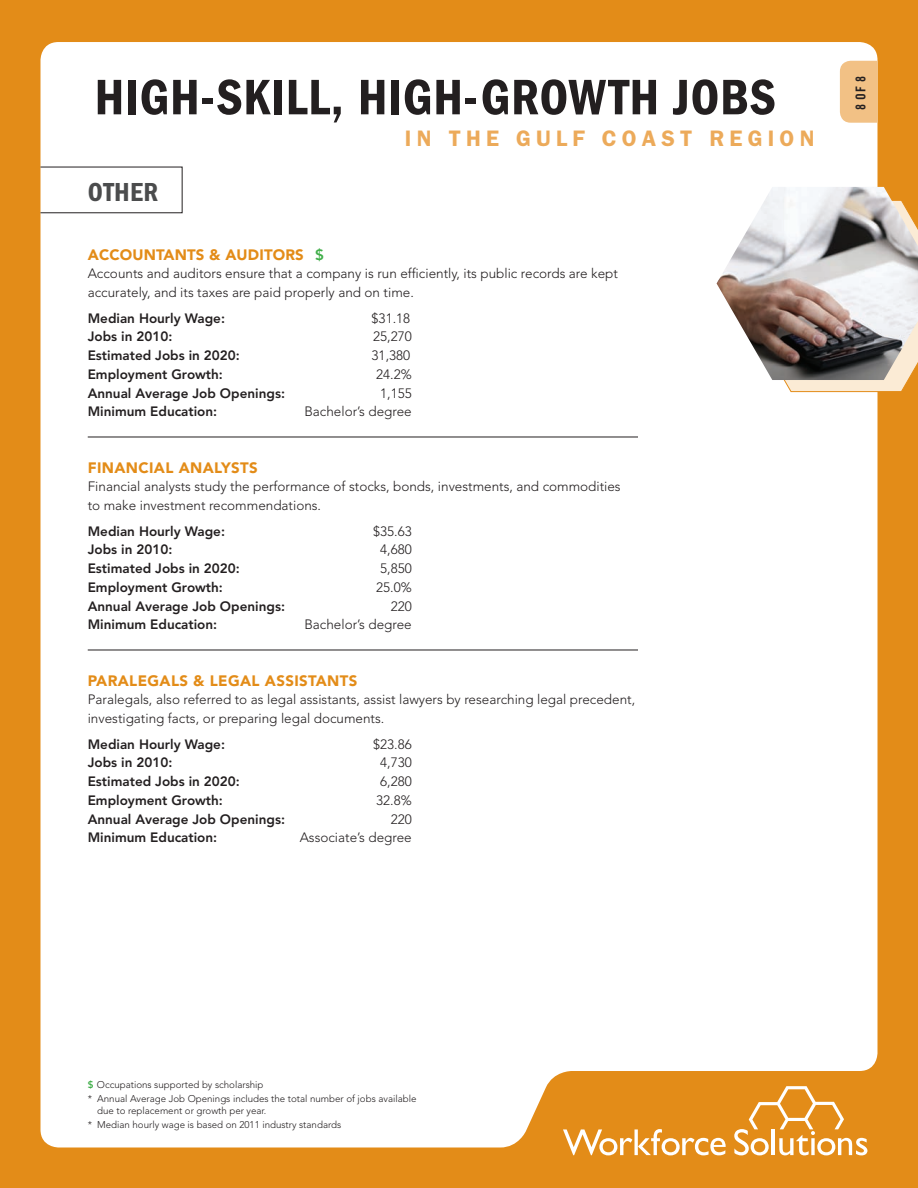
<style>
.page{position:relative;width:918px;height:1188px;background:#e38c18}
.page>*{position:absolute;margin:0;border:0;box-sizing:border-box;transform-origin:0 0}
.t1{font:600 condensed 51.6px "Franklin Gothic";letter-spacing:.01em;color:#231f20}
.t2{font:600 condensed 27px "Franklin Gothic";color:#4b4c4d}
.t3{font:600 22.5px "Franklin Gothic";letter-spacing:.23em;color:#ecaa5a}
.t4{font:900 15px "Avenir";letter-spacing:.025em;color:#e38c18}
.t5{font:300 13.5px/18.8px "Avenir";color:#231f20}
.t6{font:800 13.5px "Avenir";color:#231f20}
.t7{font:13.5px "Trade Gothic Bold Cond Twenty";color:#231f20}
.t8{font:300 9.75px/13.8px "Avenir";color:#231f20}
.s1{font-weight:800;color:#40ae49}
</style>
<div class="page">
<div style="left:40px;top:42px;width:838px;height:1106px;background:#fff"></div>
<div style="left:840px;top:61px;width:38px;height:62px;background:#f2c185"></div>
<svg style="left:563px;top:1129px;width:163px;height:26px"></svg>
<svg style="left:734px;top:1086px;width:133px;height:69px"></svg>
<svg style="left:735px;top:380px;width:173px;height:12px;background:#fae9d2"></svg>
<img style="left:717px;top:187px;width:201px;height:193px">
<hr style="left:88px;top:437px;width:550px;height:1px;background:#231f20">
<hr style="left:88px;top:650px;width:550px;height:1px;background:#231f20">
<h1 class="t1" style="left:94px;top:68px;width:681px">HIGH-SKILL, HIGH-GROWTH JOBS</h1>
<p class="t7" style="left:852px;top:110px;width:36px;rotate:-90deg">8 of 8</p>
<h3 class="t3" style="left:405px;top:125px;width:411px">IN THE GULF COAST REGION</h3>
<h2 class="t2" style="left:88px;top:177px;width:72px">OTHER</h2>
<p class="t4" style="left:88px;top:245px;width:238px">ACCOUNTANTS &amp; AUDITORS <span class="s1">$</span></p>
<p class="t5" style="left:88px;top:264px;width:532px">Accounts and auditors ensure that a company is run efficiently, its public records are kept accurately, and its taxes are paid properly and on time.</p>
<p class="t6" style="left:88px;top:310px;width:139px">Median Hourly Wage:</p>
<p class="t5" style="left:372px;top:309px;width:40px">$31.18</p>
<p class="t6" style="left:88px;top:329px;width:86px">Jobs in 2010:</p>
<p class="t5" style="left:373px;top:327px;width:40px">25,270</p>
<p class="t6" style="left:88px;top:347px;width:154px">Estimated Jobs in 2020:</p>
<p class="t5" style="left:372px;top:346px;width:40px">31,380</p>
<p class="t6" style="left:88px;top:366px;width:137px">Employment Growth:</p>
<p class="t5" style="left:376px;top:365px;width:37px">24.2%</p>
<p class="t6" style="left:88px;top:385px;width:199px">Annual Average Job Openings:</p>
<p class="t5" style="left:380px;top:384px;width:33px">1,155</p>
<p class="t6" style="left:88px;top:404px;width:131px">Minimum Education:</p>
<p class="t5" style="left:304px;top:402px;width:109px">Bachelor’s degree</p>
<p class="t4" style="left:88px;top:458px;width:171px">FINANCIAL ANALYSTS</p>
<p class="t5" style="left:88px;top:477px;width:534px">Financial analysts study the performance of stocks, bonds, investments, and commodities to make investment recommendations.</p>
<p class="t6" style="left:88px;top:523px;width:139px">Median Hourly Wage:</p>
<p class="t5" style="left:373px;top:522px;width:40px">$35.63</p>
<p class="t6" style="left:88px;top:542px;width:86px">Jobs in 2010:</p>
<p class="t5" style="left:380px;top:540px;width:33px">4,680</p>
<p class="t6" style="left:88px;top:560px;width:154px">Estimated Jobs in 2020:</p>
<p class="t5" style="left:380px;top:559px;width:33px">5,850</p>
<p class="t6" style="left:88px;top:579px;width:137px">Employment Growth:</p>
<p class="t5" style="left:376px;top:578px;width:37px">25.0%</p>
<p class="t6" style="left:88px;top:598px;width:199px">Annual Average Job Openings:</p>
<p class="t5" style="left:391px;top:597px;width:23px">220</p>
<p class="t6" style="left:88px;top:617px;width:131px">Minimum Education:</p>
<p class="t5" style="left:304px;top:615px;width:109px">Bachelor’s degree</p>
<p class="t4" style="left:88px;top:671px;width:188px">PARALEGALS &amp; LEGAL ASS</p>
<p class="t4" style="left:294px;top:671px;width:64px">ISTANTS</p>
<p class="t5" style="left:88px;top:690px;width:549px">Paralegals, also referred to as legal assistants, assist lawyers by researching legal precedent, investigating facts, or preparing legal documents.</p>
<p class="t6" style="left:88px;top:736px;width:139px">Median Hourly Wage:</p>
<p class="t5" style="left:373px;top:735px;width:40px">$23.86</p>
<p class="t6" style="left:88px;top:755px;width:86px">Jobs in 2010:</p>
<p class="t5" style="left:380px;top:753px;width:33px">4,730</p>
<p class="t6" style="left:88px;top:773px;width:154px">Estimated Jobs in 2020:</p>
<p class="t5" style="left:380px;top:772px;width:33px">6,280</p>
<p class="t6" style="left:88px;top:792px;width:137px">Employment Growth:</p>
<p class="t5" style="left:376px;top:791px;width:37px">32.8%</p>
<p class="t6" style="left:88px;top:811px;width:199px">Annual Average Job Openings:</p>
<p class="t5" style="left:391px;top:810px;width:23px">220</p>
<p class="t6" style="left:88px;top:830px;width:131px">Minimum Education:</p>
<p class="t5" style="left:300px;top:828px;width:114px">Associate’s degree</p>
<p class="t8" style="left:88px;top:1078px;width:330px"><span class="s1">$</span> Occupations supported by scholarship<br>* Annual Average Job Openings includes the total number of jobs available</p>
<p class="t8" style="left:88px;top:1104px;width:255px;text-indent:9px">due to replacement or growth per year.<br>* Median hourly wage is based on 2011 industry standards</p>
</div>
